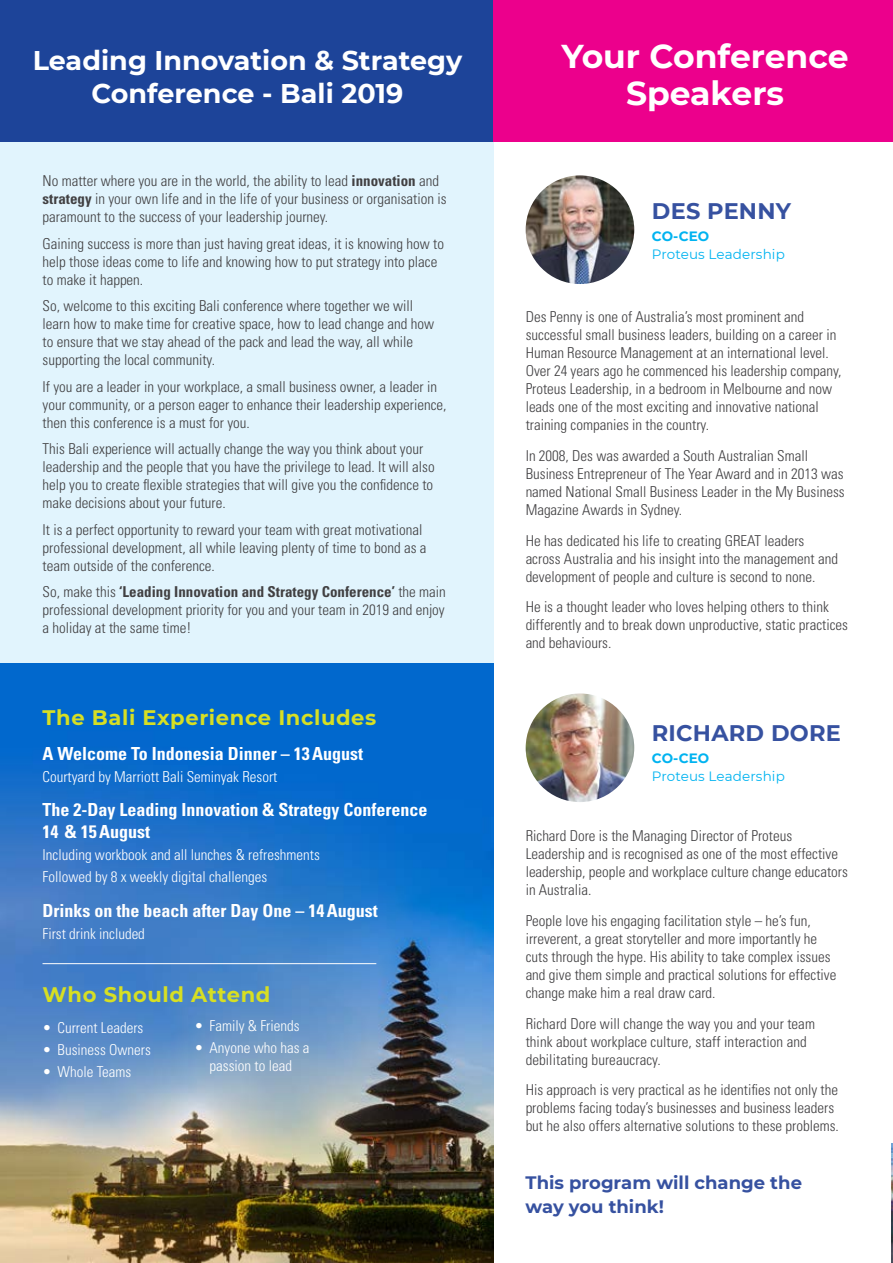
<style>
.page{position:relative;width:893px;height:1263px;background:#fff}
.page>*{position:absolute;margin:0;border:0;box-sizing:border-box;transform-origin:0 0}
.t1{font:700 33px/37.5px "Montserrat";color:#fff;text-align:center}
.t2{font:700 27px/33px "Montserrat";color:#fff;text-align:center}
.t3{font:700 22.5px "Montserrat";letter-spacing:.01em;color:#3651a0}
.t4{font:700 21px "Montserrat";letter-spacing:.03em;color:#d7df23}
.t5{font:700 condensed 18px/21.6px "Univers LT Std";color:#fff}
.t6{font:700 18px/24px "Montserrat";color:#3651a0}
.t7{font:300 condensed 15px/18px "Univers LT Std";color:#414042}
.t8{font:300 condensed 15px/22.2px "Univers LT Std";color:#fff}
.t9{font:13.5px "Montserrat";letter-spacing:.01em;color:#00b3f0}
.t10{font:700 13.5px "Montserrat";letter-spacing:.01em;color:#00b3f0}
.s1{font-weight:700}
</style>
<div class="page">
<div style="left:0;top:0;width:494px;height:1263px;background:#e1f4fd"></div>
<div style="left:0;top:0;width:494px;height:142px;background:#1d4499"></div>
<div style="left:494px;top:0;width:399px;height:142px;background:#ec008c"></div>
<img style="left:526px;top:175px;width:108px;height:109px;border-radius:54px">
<img style="left:526px;top:693px;width:108px;height:109px;border-radius:54px">
<img style="left:892px;top:1144px;width:1px;height:119px">
<img style="left:0;top:663px;width:494px;height:600px">
<hr style="left:43px;top:963px;width:333px;height:1px;background:#fff">
<h2 class="t2" style="left:33px;top:43px;width:431px">Leading Innovation &amp; Strategy<br>Conference - Bali 2019</h2>
<p class="t7" style="left:43px;top:172px;width:405px">No matter where you are in the world, the ability to lead <span class="s1">innovation</span> and <span class="s1">strategy</span> in your own life and in the life of your business or organisation is paramount to the success of your leadership journey.</p>
<p class="t7" style="left:43px;top:234px;width:403px">Gaining success is more than just having great ideas, it is knowing how to help those ideas come to life and knowing how to put strategy into place to make it happen.</p>
<p class="t7" style="left:43px;top:297px;width:393px">So, welcome to this exciting Bali conference where together we will learn how to make time for creative space, how to lead change and how to ensure that we stay ahead of the pack and lead the way, all while supporting the local community.</p>
<p class="t7" style="left:43px;top:377px;width:406px">If you are a leader in your workplace, a small business owner, a leader in your community, or a person eager to enhance their leadership experience, then this conference is a must for you.</p>
<p class="t7" style="left:43px;top:440px;width:394px">This Bali experience will actually change the way you think about your leadership and the people that you have the privilege to lead. It will also help you to create flexible strategies that will give you the confidence to make decisions about your future.</p>
<p class="t7" style="left:43px;top:521px;width:385px">It is a perfect opportunity to reward your team with great motivational professional development, all while leaving plenty of time to bond as a team outside of the conference.</p>
<p class="t7" style="left:43px;top:583px;width:405px;text-align:justify">So, make this <span class="s1">‘Leading Innovation and Strategy Conference’</span> the main professional development priority for you and your team in 2019 and enjoy a holiday at the same time!</p>
<h3 class="t4" style="left:43px;top:703px;width:335px">The Bali Experience Includes</h3>
<p class="t5" style="left:43px;top:742px;width:322px">A Welcome To Indonesia Dinner – 13August</p>
<p class="t8" style="left:43px;top:766px;width:236px">Courtyard by Marriott Bali Seminyak Resort</p>
<p class="t5" style="left:43px;top:799px;width:386px">The 2-Day Leading Innovation &amp; Strategy Conference<br>14 &amp; 15August</p>
<p class="t8" style="left:43px;top:844px;width:279px">Including workbook and all lunches &amp; refreshments<br>Followed by 8 x weekly digital challenges</p>
<p class="t5" style="left:43px;top:899px;width:337px">Drinks on the beach after Day One – 14August</p>
<p class="t8" style="left:43px;top:923px;width:104px">First drink included</p>
<h3 class="t4" style="left:43px;top:979px;width:229px">Who Should Attend</h3>
<p class="t8" style="left:43px;top:1016px;width:102px">• Current Leaders</p>
<p class="t8" style="left:43px;top:1038px;width:110px">• Business Owners</p>
<p class="t8" style="left:43px;top:1061px;width:90px">• Whole Teams</p>
<p class="t8" style="left:195px;top:1015px;width:106px">• Family &amp; Friends</p>
<p class="t8" style="left:195px;top:1039px;width:116px;line-height:18px;text-align:center">• Anyone who has a passion to lead</p>
<h1 class="t1" style="left:561px;top:36px;width:289px">Your Conference<br>Speakers</h1>
<h3 class="t3" style="left:652px;top:195px;width:141px">DES PENNY</h3>
<p class="t10" style="left:652px;top:227px;width:59px">CO-CEO</p>
<p class="t9" style="left:652px;top:245px;width:134px">Proteus Leadership</p>
<p class="t7" style="left:526px;top:308px;width:317px">Des Penny is one of Australia’s most prominent and successful small business leaders, building on a career in Human Resource Management at an international level.<br>Over 24 years ago he commenced his leadership company, Proteus Leadership, in a bedroom in Melbourne and now leads one of the most exciting and innovative national training companies in the country.</p>
<p class="t7" style="left:526px;top:447px;width:321px">In 2008, Des was awarded a South Australian Small Business Entrepreneur of The Year Award and in 2013 was named National Small Business Leader in the My Business Magazine Awards in Sydney.</p>
<p class="t7" style="left:526px;top:531px;width:314px">He has dedicated his life to creating GREAT leaders across Australia and his insight into the management and development of people and culture is second to none.</p>
<p class="t7" style="left:526px;top:598px;width:324px">He is a thought leader who loves helping others to think differently and to break down unproductive, static practices and behaviours.</p>
<h3 class="t3" style="left:652px;top:716px;width:190px">RICHARD DORE</h3>
<p class="t10" style="left:652px;top:748px;width:59px">CO-CEO</p>
<p class="t9" style="left:652px;top:767px;width:134px">Proteus Leadership</p>
<p class="t7" style="left:526px;top:827px;width:324px">Richard Dore is the Managing Director of Proteus Leadership and is recognised as one of the most effective leadership, people and workplace culture change educators in Australia.</p>
<p class="t7" style="left:526px;top:911px;width:312px">People love his engaging facilitation style – he’s fun, irreverent, a great storyteller and more importantly he cuts through the hype. His ability to take complex issues and give them simple and practical solutions for effective change make him a real draw card.</p>
<p class="t7" style="left:526px;top:1014px;width:291px">Richard Dore will change the way you and your team think about workplace culture, staff interaction and debilitating bureaucracy.</p>
<p class="t7" style="left:526px;top:1081px;width:315px">His approach is very practical as he identifies not only the problems facing today’s businesses and business leaders but he also offers alternative solutions to these problems.</p>
<p class="t6" style="left:526px;top:1170px;width:278px">This program will change the way you think!</p>
</div>
